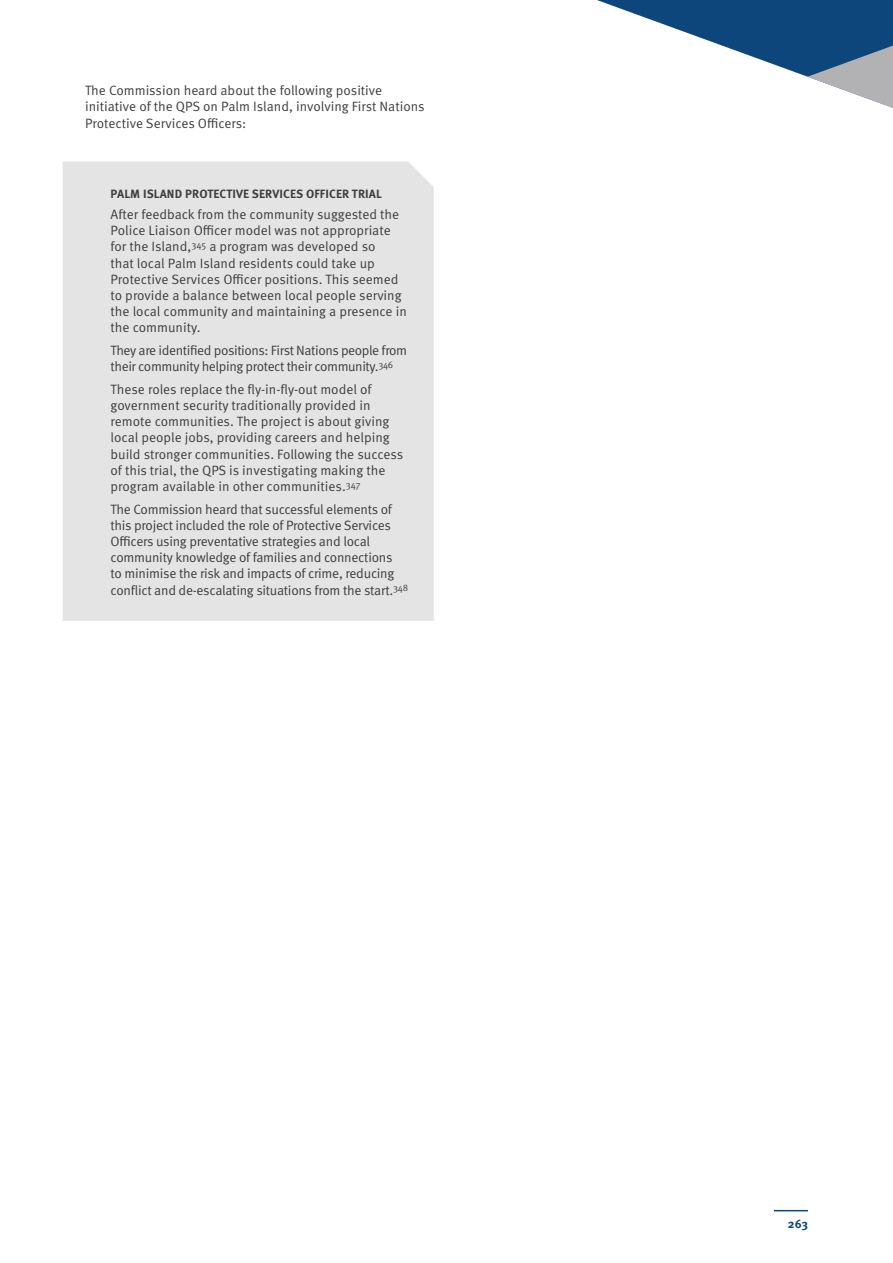
<style>
.page{position:relative;width:893px;height:1263px;background:#fff}
.page>*{position:absolute;margin:0;border:0;box-sizing:border-box;transform-origin:0 0}
.t1{font:13.5px/16.2px "Meta Pro";letter-spacing:-.005em;color:#3e3e3f}
.t2{font:13.5px/16.2px "Meta Pro";letter-spacing:-.03em;color:#3e3e3f}
.t3{font:700 12px "Meta Pro";letter-spacing:.01em;color:#403f3f}
.t4{font:700 12px "Meta Pro";color:#0d467b}
</style>
<div class="page">
<div style="left:63px;top:162px;width:371px;height:459px;background:#e4e4e4"></div>
<svg style="left:597px;top:0;width:296px;height:108px"></svg>
<hr style="left:774px;top:1210px;width:34px;height:1px;background:#0d467b">
<p class="t1" style="left:85px;top:83px;width:341px">The Commission heard about the following positive initiative of the QPS on Palm Island, involving First Nations<br>Protective Services Officers:</p>
<p class="t3" style="left:111px;top:187px;width:273px">PALM ISLAND PROTECTIVE SERVICES OFFICER TRIAL</p>
<p class="t1" style="left:111px;top:207px;width:298px">After feedback from the community suggested the Police Liaison Officer model was not appropriate for the Island,<sup>345</sup> a program was developed so<br>that local Palm Island residents could take up Protective Services Officer positions. This seemed to provide a balance between local people serving the local community and maintaining a presence in the community.</p>
<p class="t2" style="left:111px;top:343px;width:298px">They are identified positions: First Nations people from their community helping protect their community.<sup>346</sup></p>
<p class="t1" style="left:111px;top:381px;width:294px">These roles replace the fly-in-fly-out model of government security traditionally provided in remote communities. The project is about giving local people jobs, providing careers and helping build stronger communities. Following the success of this trial, the QPS is investigating making the program available in other communities.<sup>347</sup></p>
<p class="t1" style="left:111px;top:501px;width:299px">The Commission heard that successful elements of this project included the role of Protective Services Officers using preventative strategies and local community knowledge of families and connections<br>to minimise the risk and impacts of crime, reducing conflict and de-escalating situations from the start.<sup>348</sup></p>
<p class="t4" style="left:788px;top:1217px;width:22px">263</p>
</div>
